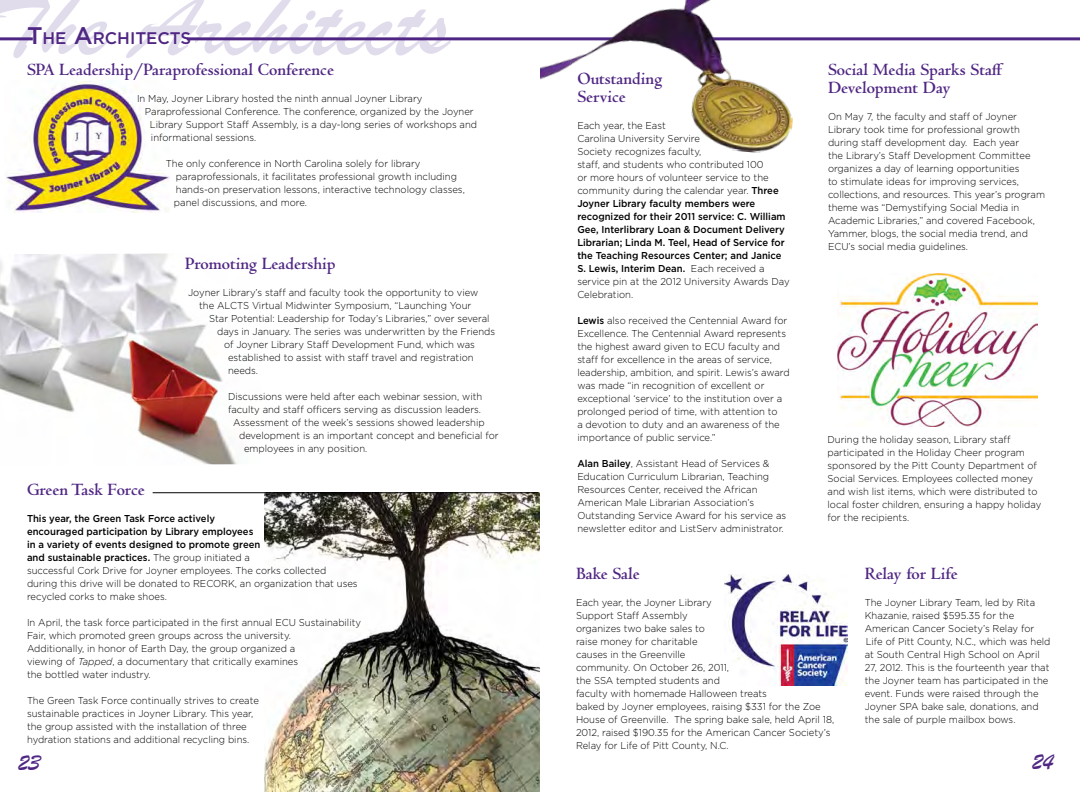
<style>
.page{position:relative;width:1080px;height:792px;background:#fff}
.page>*{position:absolute;margin:0;border:0;box-sizing:border-box;transform-origin:0 0}
.t1{font:90px "Brush Script";color:#e1dcec;scale:1.1 1}
.t2{font:24px "Brush Script";color:#4f2683}
.t3{font:700 18px/18px "Centaur MT Std";color:#4f2683}
.t4{font:500 16.8px "Gotham";color:#4f2683}
.t5{font:300 10px/13px "Gotham";color:#000;scale:.95 1}
.s1{font-size:24px}
.s2{font-weight:500}
.s3{font-style:italic}
</style>
<div class="page">
<hr style="left:187px;top:37px;width:893px;height:3px;background:#4f2683">
<img style="left:540px;top:0;width:263px;height:153px">
<hr style="left:0;top:37px;width:33px;height:3px;background:#4f2683">
<img style="left:6px;top:81px;width:163px;height:131px">
<img style="left:0;top:253px;width:238px;height:212px">
<img style="left:265px;top:493px;width:275px;height:299px">
<hr style="left:153px;top:492px;width:385px;height:1px;background:#000">
<img style="left:724px;top:575px;width:123px;height:111px">
<img style="left:838px;top:274px;width:200px;height:153px">
<h1 class="t1" style="left:-14px;top:-29px;width:423px">The Architects</h1>
<h3 class="t4" style="left:27px;top:29px;width:166px"><span class="s1">T</span>HE <span class="s1">A</span>RCHITECTS</h3>
<h3 class="t3" style="left:27px;top:61px;width:308px">SPA Leadership/Paraprofessional Conference</h3>
<p class="t5" style="left:137px;top:92px;width:302px">In May, Joyner Library hosted the ninth annual Joyner Library</p>
<p class="t5" style="left:145px;top:105px;width:348px">Paraprofessional Conference. The conference, organized by the Joyner</p>
<p class="t5" style="left:150px;top:118px;width:346px">Library Support Staff Assembly, is a day-long series of workshops and</p>
<p class="t5" style="left:151px;top:131px;width:112px">informational sessions.</p>
<p class="t5" style="left:174px;top:157px;width:308px;text-indent:-8px">The only conference in North Carolina solely for library paraprofessionals, it facilitates professional growth including hands-on preservation lessons, interactive technology classes, panel discussions, and more.</p>
<h3 class="t3" style="left:185px;top:255px;width:152px">Promoting Leadership</h3>
<p class="t5" style="left:188px;top:286px;width:307px">Joyner Library’s staff and faculty took the opportunity to view</p>
<p class="t5" style="left:199px;top:299px;width:288px">the ALCTS Virtual Midwinter Symposium, “Launching Your</p>
<p class="t5" style="left:209px;top:312px;width:297px">Star Potential: Leadership for Today’s Libraries,” over several</p>
<p class="t5" style="left:217px;top:325px;width:294px">days in January. The series was underwritten by the Friends</p>
<p class="t5" style="left:224px;top:338px;width:266px">of Joyner Library Staff Development Fund, which was</p>
<p class="t5" style="left:228px;top:351px;width:260px">established to assist with staff travel and registration</p>
<p class="t5" style="left:228px;top:364px;width:33px">needs.</p>
<p class="t5" style="left:228px;top:390px;width:269px">Discussions were held after each webinar session, with</p>
<p class="t5" style="left:228px;top:403px;width:268px">faculty and staff officers serving as discussion leaders.</p>
<p class="t5" style="left:233px;top:416px;width:266px">Assessment of the week’s sessions showed leadership</p>
<p class="t5" style="left:239px;top:429px;width:275px">development is an important concept and beneficial for</p>
<p class="t5" style="left:244px;top:442px;width:131px">employees in any position.</p>
<h3 class="t3" style="left:27px;top:481px;width:119px">Green Task Force</h3>
<p class="t5" style="left:27px;top:512px;width:350px"><span class="s2">This year, the Green Task Force actively<br>encouraged participation by Library employees<br>in a variety of events designed to promote green<br>and sustainable practices.</span> The group initiated a<br>successful Cork Drive for Joyner employees. The corks collected during this drive will be donated to RECORK, an organization that uses recycled corks to make shoes.</p>
<p class="t5" style="left:27px;top:616px;width:353px">In April, the task force participated in the first annual ECU Sustainability Fair, which promoted green groups across the university.<br>Additionally, in honor of Earth Day, the group organized a<br>viewing of <span class="s3">Tapped</span>, a documentary that critically examines<br>the bottled water industry.</p>
<p class="t5" style="left:27px;top:694px;width:246px">The Green Task Force continually strives to create sustainable practices in Joyner Library. This year, the group assisted with the installation of three hydration stations and additional recycling bins.</p>
<h2 class="t2" style="left:18px;top:748px;width:24px">23</h2>
<h3 class="t3" style="left:577px;top:70px;width:86px">Outstanding<br>Service</h3>
<p class="t5" style="left:577px;top:119px;width:225px">Each year, the East<br>Carolina University Servire<br>Society recognizes faculty,<br>staff, and students who contributed 100<br>or more hours of volunteer service to the community during the calendar year. <span class="s2">Three Joyner Library faculty members were recognized for their 2011 service: C. William Gee, Interlibrary Loan &amp; Document Delivery Librarian; Linda M. Teel, Head of Service for the Teaching Resources Center; and Janice S. Lewis, Interim Dean.</span> Each received a service pin at the 2012 University Awards Day Celebration.</p>
<p class="t5" style="left:577px;top:314px;width:225px"><span class="s2">Lewis</span> also received the Centennial Award for Excellence. The Centennial Award represents the highest award given to ECU faculty and staff for excellence in the areas of service, leadership, ambition, and spirit. Lewis’s award was made “in recognition of excellent or exceptional ‘service’ to the institution over a prolonged period of time, with attention to<br>a devotion to duty and an awareness of the importance of public service.”</p>
<p class="t5" style="left:577px;top:457px;width:221px"><span class="s2">Alan Bailey</span>, Assistant Head of Services &amp; Education Curriculum Librarian, Teaching Resources Center, received the African American Male Librarian Association’s Outstanding Service Award for his service as newsletter editor and ListServ administrator.</p>
<h3 class="t3" style="left:828px;top:61px;width:177px">Social Media Sparks Staff<br>Development Day</h3>
<p class="t5" style="left:828px;top:110px;width:230px">On May 7, the faculty and staff of Joyner Library took time for professional growth during staff development day. Each year<br>the Library’s Staff Development Committee organizes a day of learning opportunities<br>to stimulate ideas for improving services, collections, and resources. This year’s program theme was “Demystifying Social Media in Academic Libraries,” and covered Facebook, Yammer, blogs, the social media trend, and ECU’s social media guidelines.</p>
<p class="t5" style="left:828px;top:433px;width:227px">During the holiday season, Library staff participated in the Holiday Cheer program sponsored by the Pitt County Department of Social Services. Employees collected money and wish list items, which were distributed to local foster children, ensuring a happy holiday for the recipients.</p>
<h3 class="t3" style="left:576px;top:565px;width:65px">Bake Sale</h3>
<p class="t5" style="left:576px;top:596px;width:273px">Each year, the Joyner Library<br>Support Staff Assembly<br>organizes two bake sales to<br>raise money for charitable<br>causes in the Greenville<br>community. On October 26, 2011,<br>the SSA tempted students and<br>faculty with homemade Halloween treats<br>baked by Joyner employees, raising $331 for the Zoe House of Greenville. The spring bake sale, held April 18, 2012, raised $190.35 for the American Cancer Society’s Relay for Life of Pitt County, N.C.</p>
<h3 class="t3" style="left:865px;top:565px;width:94px">Relay for Life</h3>
<p class="t5" style="left:865px;top:596px;width:197px">The Joyner Library Team, led by Rita Khazanie, raised $595.35 for the American Cancer Society’s Relay for Life of Pitt County, N.C., which was held at South Central High School on April 27, 2012. This is the fourteenth year that the Joyner team has participated in the event. Funds were raised through the Joyner SPA bake sale, donations, and the sale of purple mailbox bows.</p>
<h2 class="t2" style="left:1032px;top:747px;width:22px">24</h2>
</div>
